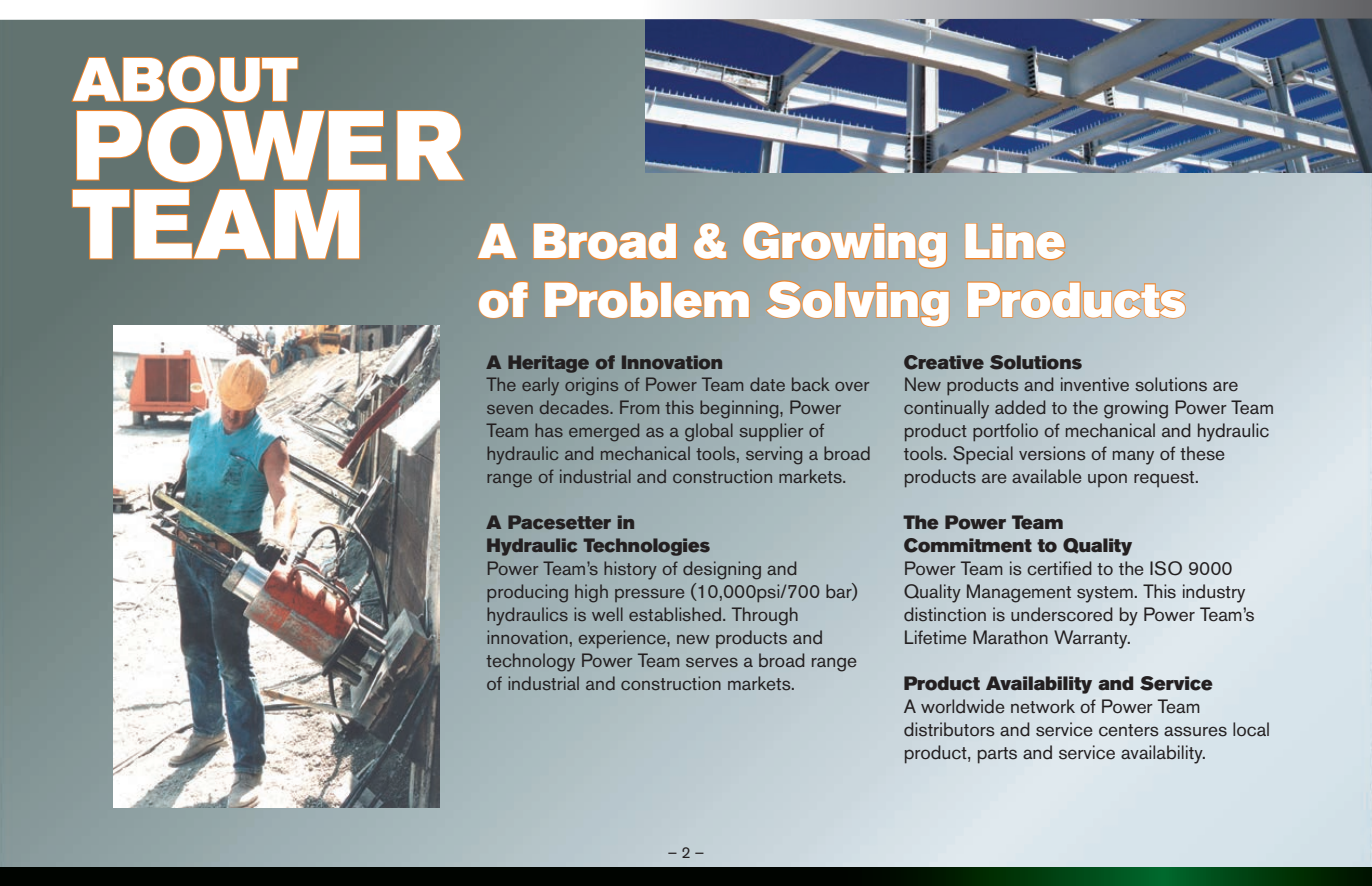
<style>
.page{position:relative;width:1372px;height:886px;background:#fff}
.page>*{position:absolute;margin:0;border:0;box-sizing:border-box;transform-origin:0 0}
.t1{font:96.98px "Akzidenz Grotesk BE Super";letter-spacing:.02em;color:#fff}
.t2{font:60.52px "Akzidenz Grotesk BE Super";letter-spacing:.015em;color:#fff}
.t3{font:48.6px/58.3px "Akzidenz Grotesk BE Super";color:#fff}
.t4{font:19.12px/22.9px "Akzidenz Grotesk BE";color:#231f20}
.t5{font:19.12px/22.9px "Akzidenz Grotesk BE Super";color:#231f20}
.t6{font:15.75px "Akzidenz Grotesk BE";color:#231f20}
.s1{font-size:96.98px}
</style>
<div class="page">
<svg style="left:0;top:866px;width:1371px;height:19px;background:#09200f"></svg>
<img style="left:0;top:20px;width:1371px;height:846px">
<svg style="left:395px;top:109px;width:71px;height:72px;background:#858274"></svg>
<svg style="left:70px;top:54px;width:318px;height:207px;background:#78786b"></svg>
<svg style="left:475px;top:222px;width:43px;height:39px;background:#938d7c"></svg>
<svg style="left:532px;top:222px;width:146px;height:39px;background:#a0937e"></svg>
<svg style="left:692px;top:222px;width:36px;height:39px"></svg>
<svg style="left:741px;top:221px;width:206px;height:48px;background:#aba394"></svg>
<svg style="left:963px;top:222px;width:103px;height:39px;background:#b9ac99"></svg>
<svg style="left:477px;top:280px;width:52px;height:39px;background:#9c917d"></svg>
<svg style="left:543px;top:280px;width:116px;height:39px;background:#a19683"></svg>
<div style="left:660px;top:281px;width:12px;height:36px;border:2px solid #f58427"></div>
<svg style="left:672px;top:288px;width:78px;height:31px;background:#ad9b84"></svg>
<svg style="left:764px;top:279px;width:69px;height:40px;background:#aea493"></svg>
<div style="left:834px;top:281px;width:12px;height:36px;border:2px solid #f58427"></div>
<svg style="left:844px;top:280px;width:106px;height:48px;background:#b4aa99"></svg>
<svg style="left:965px;top:280px;width:221px;height:39px;background:#c1b4a3"></svg>
<img style="left:645px;top:20px;width:726px;height:152px">
<img style="left:114px;top:325px;width:325px;height:481px">
<svg style="left:0;top:0;width:1372px;height:20px"></svg>
<h2 class="t2" style="left:73px;top:44px;width:226px">ABOUT</h2>
<h1 class="t1" style="left:73px;top:89px;width:390px">POWER</h1>
<h3 class="t3" style="left:478px;top:212px;width:709px;text-indent:-405px"><span class="s1">TEAM</span> A Broad &amp; Growing Line<br>of Problem Solving Products</h3>
<p class="t5" style="left:486px;top:350px;width:238px">A Heritage of Innovation</p>
<p class="t4" style="left:486px;top:373px;width:386px">The early origins of Power Team date back over seven decades. From this beginning, Power Team has emerged as a global supplier of hydraulic and mechanical tools, serving a broad range of industrial and construction markets.</p>
<p class="t5" style="left:486px;top:511px;width:225px">A Pacesetter in<br>Hydraulic Technologies</p>
<p class="t4" style="left:486px;top:556px;width:373px">Power Team’s history of designing and producing high pressure (10,000psi/700 bar) hydraulics is well established. Through innovation, experience, new products and technology Power Team serves a broad range of industrial and construction markets.</p>
<p class="t6" style="left:667px;top:842px;width:38px">– 2 –</p>
<p class="t5" style="left:903px;top:350px;width:180px">Creative Solutions</p>
<p class="t4" style="left:903px;top:373px;width:372px">New products and inventive solutions are continually added to the growing Power Team product portfolio of mechanical and hydraulic tools. Special versions of many of these products are available upon request.</p>
<p class="t5" style="left:903px;top:511px;width:230px">The Power Team<br>Commitment to Quality</p>
<p class="t4" style="left:903px;top:556px;width:352px">Power Team is certified to the ISO 9000<br>Quality Management system. This industry distinction is underscored by Power Team’s Lifetime Marathon Warranty.</p>
<p class="t5" style="left:903px;top:671px;width:310px">Product Availability and Service</p>
<p class="t4" style="left:903px;top:694px;width:368px">A worldwide network of Power Team distributors and service centers assures local product, parts and service availability.</p>
</div>
